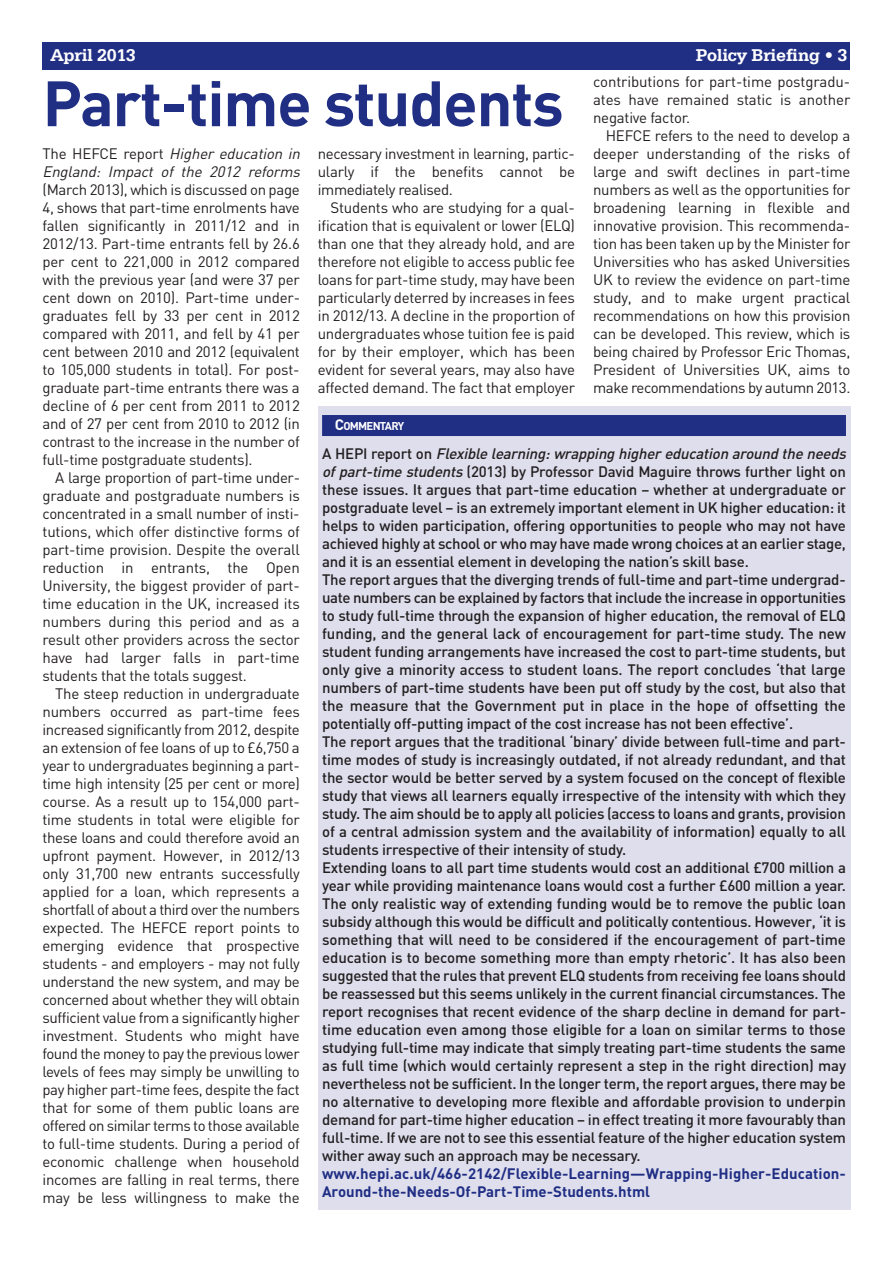
<style>
.page{position:relative;width:893px;height:1263px;background:#fff}
.page>*{position:absolute;margin:0;border:0;box-sizing:border-box;transform-origin:0 0}
.t1{font:700 63px "DIN";letter-spacing:-.02em;color:#202e84}
.t2{font:700 18px "Serifa";letter-spacing:-.025em;color:#fff}
.t3{font:15px/18px "DIN";letter-spacing:-.015em;color:#231f20;text-align:justify}
.t4{font:500 15px/18px "DIN";letter-spacing:-.015em;color:#231f20}
.t5{font:700 15px/18px "DIN";letter-spacing:.005em;color:#202e84}
.t6{font:italic 15px/18px "DIN";color:#231f20}
.t7{font:700 11.25px "DIN";letter-spacing:-.065em;color:#fff}
.s1{font-style:normal}
.s2{font-size:15px}
.s3{font-style:italic}
</style>
<div class="page">
<div style="left:43px;top:43px;width:807px;height:27px;background:#202e84"></div>
<div style="left:318px;top:406px;width:532px;height:804px;background:#dedeed"></div>
<div style="left:322px;top:415px;width:524px;height:21px;background:#202e84"></div>
<p class="t2" style="left:50px;top:49px;width:87px">April 2013</p>
<p class="t2" style="left:696px;top:49px;width:153px">Policy Briefing • 3</p>
<h1 class="t1" style="left:43px;top:68px;width:523px">Part-time students</h1>
<p class="t3" style="left:593px;top:73px;width:259px">contributions for part-time postgradu&shy;ates have remained static is another negative factor.</p>
<p class="t3" style="left:593px;top:127px;width:259px;text-indent:13px">HEFCE refers to the need to develop a deeper understanding of the risks of large and swift declines in part-time numbers as well as the opportunities for broadening learning in flexible and innovative provision. This recommenda&shy;tion has been taken up by the Minister for Universities who has asked Universities UK to review the evidence on part-time study, and to make urgent practical recommendations on how this provision can be developed. This review, which is being chaired by Professor Eric Thomas, President of Universities UK, aims to make recommendations by autumn 2013.</p>
<p class="t6" style="left:43px;top:145px;width:262px"><span class="s1">The HEFCE report</span> Higher education in<br>England: Impact of the 2012 reforms</p>
<p class="t3" style="left:43px;top:181px;width:259px">(March 2013), which is discussed on page 4, shows that part-time enrolments have fallen significantly in 2011/12 and in 2012/13. Part-time entrants fell by 26.6 per cent to 221,000 in 2012 compared with the previous year (and were 37 per cent down on 2010). Part-time under&shy;graduates fell by 33 per cent in 2012 compared with 2011, and fell by 41 per cent between 2010 and 2012 (equivalent to 105,000 students in total). For post&shy;graduate part-time entrants there was a decline of 6 per cent from 2011 to 2012 and of 27 per cent from 2010 to 2012 (in contrast to the increase in the number of full-time postgraduate students).</p>
<p class="t3" style="left:43px;top:469px;width:259px;text-indent:13px">A large proportion of part-time under&shy;graduate and postgraduate numbers is concentrated in a small number of insti&shy;tutions, which offer distinctive forms of part-time provision. Despite the overall reduction in entrants, the Open University, the biggest provider of part&shy;time education in the UK, increased its numbers during this period and as a result other providers across the sector have had larger falls in part-time students that the totals suggest.</p>
<p class="t3" style="left:42px;top:685px;width:259px;text-indent:13px">The steep reduction in undergraduate numbers occurred as part-time fees increased significantly from 2012, despite an extension of fee loans of up to £6,750 a year to undergraduates beginning a part&shy;time high intensity (25 per cent or more) course. As a result up to 154,000 part&shy;time students in total were eligible for these loans and could therefore avoid an upfront payment. However, in 2012/13 only 31,700 new entrants successfully applied for a loan, which represents a shortfall of about a third over the numbers expected. The HEFCE report points to emerging evidence that prospective students - and employers - may not fully understand the new system, and may be concerned about whether they will obtain sufficient value from a significantly higher investment. Students who might have found the money to pay the previous lower levels of fees may simply be unwilling to pay higher part-time fees, despite the fact that for some of them public loans are offered on similar terms to those available to full-time students. During a period of economic challenge when household incomes are falling in real terms, there may be less willingness to make the</p>
<p class="t3" style="left:318px;top:145px;width:259px">necessary investment in learning, partic&shy;ularly if the benefits cannot be immediately realised.</p>
<p class="t3" style="left:318px;top:199px;width:259px;text-indent:13px">Students who are studying for a qual&shy;ification that is equivalent or lower (ELQ) than one that they already hold, and are therefore not eligible to access public fee loans for part-time study, may have been particularly deterred by increases in fees in 2012/13. A decline in the proportion of undergraduates whose tuition fee is paid for by their employer, which has been evident for several years, may also have affected demand. The fact that employer</p>
<p class="t7" style="left:335px;top:420px;width:71px"><span class="s2">C</span>OMMENTARY</p>
<p class="t4" style="left:322px;top:444px;width:529px">A H E P I re p o rt o n <span class="s3">Flexible learning: wrapping higher education around the needs ofpart-timestudents</span>(2013) by Professor David Maguire throws further light on these issues. It argues that part-time education – whether at undergraduate or postgraduate level – is an extremely important element in UK higher education: it helps to widen participation, offering opportunities to people who may not have achieved highly at school or who may have made wrong choices at an earlier stage, and it is an essential element in developing the nation’s skill base.<br>The report argues that the diverging trends of full-time and part-time undergrad&shy;uate numbers can be explained by factors that include the increase in opportunities to study full-time through the expansion of higher education, the removal of ELQ funding, and the general lack of encouragement for part-time study. The new student funding arrangements have increased the cost to part-time students, but only give a minority access to student loans. The report concludes ‘that large numbers of part-time students have been put off study by the cost, but also that the measure that the Government put in place in the hope of offsetting the potentially off-putting impact of the cost increase has not been effective’.<br>The report argues that the traditional ‘binary’ divide between full-time and part&shy;time modes of study is increasingly outdated, if not already redundant, and that the sector would be better served by a system focused on the concept of flexible study that views all learners equally irrespective of the intensity with which they study. The aim should be to apply all policies (access to loans and grants, provision of a central admission system and the availability of information) equally to all students irrespective of their intensity of study.<br>Extending loans to all part time students would cost an additional £700 million a year while providing maintenance loans would cost a further £600 million a year.<br>The only realistic way of extending funding would be to remove the public loan subsidy although this would be difficult and politically contentious. However, ‘it is something that will need to be considered if the encouragement of part-time education is to become something more than empty rhetoric’. It has also been suggested that the rules that prevent ELQ students from receiving fee loans should be reassessed but this seems unlikely in the current financial circumstances. The report recognises that recent evidence of the sharp decline in demand for part&shy;time education even among those eligible for a loan on similar terms to those studying full-time may indicate that simply treating part-time students the same as full time (which would certainly represent a step in the right direction) may nevertheless not be sufficient. In the longer term, the report argues, there may be no alternative to developing more flexible and affordable provision to underpin demand for part-time higher education – in effect treating it more favourably than full-time. If we are not to see this essential feature of the higher education system wither away such an approach may be necessary.</p>
<p class="t5" style="left:322px;top:1164px;width:525px">www.hepi.ac.uk/466-2142/Flexible-Learning—Wrapping-Higher-Education-<br>Around-the-Needs-Of-Part-Time-Students.html</p>
</div>
